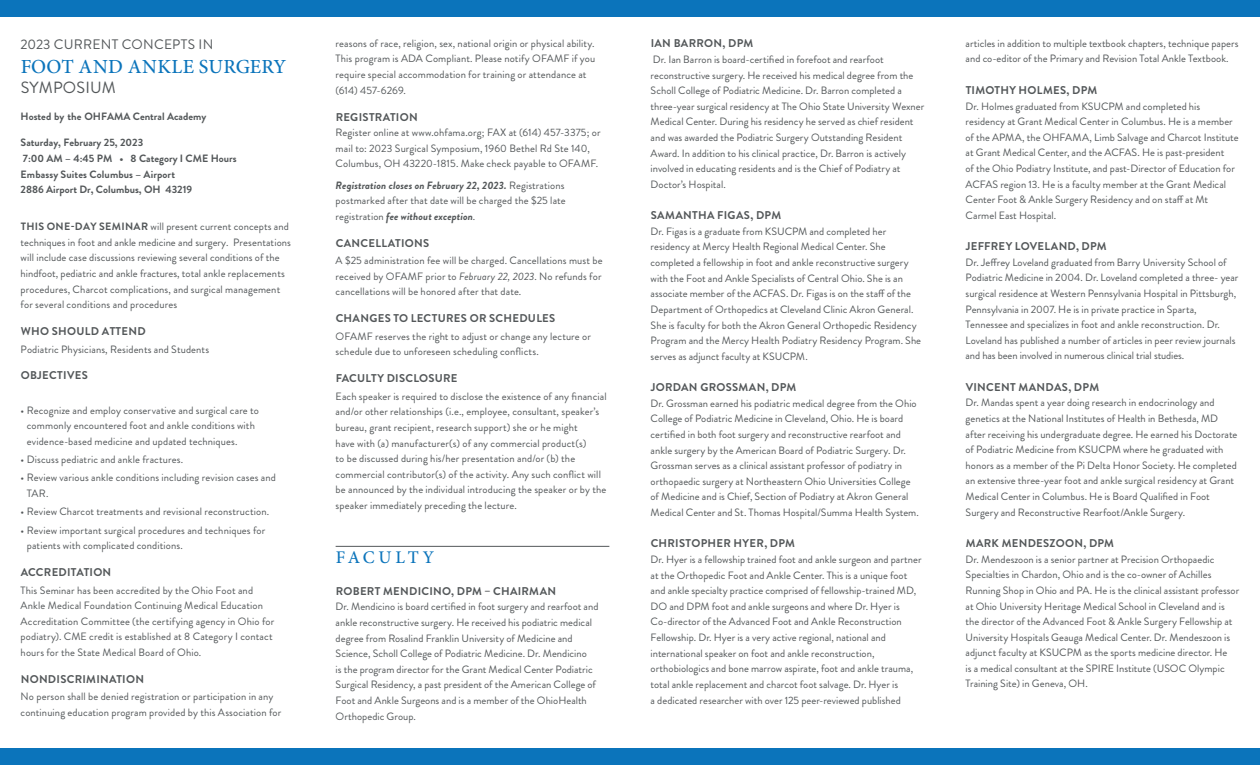
<style>
.page{position:relative;width:1260px;height:765px;background:#fff}
.page>*{position:absolute;margin:0;border:0;box-sizing:border-box;transform-origin:0 0}
.t1{font:500 20px "Minion Pro";letter-spacing:.01em;color:#0b74bb}
.t2{font:500 17.75px "Minion Pro";letter-spacing:.18em;color:#0b74bb}
.t3{font:16.25px "Brandon Grotesque";letter-spacing:.01em;color:#535759}
.t4{font:13.75px "Brandon Grotesque";letter-spacing:.02em;color:#535759}
.t5{font:700 11.25px "Brandon Grotesque";letter-spacing:.025em;color:#535759}
.t6{font:10.62px/15.6px "Brandon Grotesque";letter-spacing:.005em;color:#535759}
.t7{font:700 10.62px/15.6px "Brandon Grotesque";color:#535759}
.s1{font-weight:700}
.s2{font-weight:700;font-style:italic}
.s3{font-style:italic}
</style>
<div class="page">
<hr style="left:336px;top:546px;width:273px;height:1px;background:#535759">
<div style="left:0;top:748px;width:1260px;height:17px;background:#0b74bb"></div>
<div style="left:0;top:0;width:1260px;height:17px;background:#0b74bb"></div>
<p class="t4" style="left:21px;top:35px;width:194px">2023 CURRENT CONCEPTS IN</p>
<h1 class="t1" style="left:21px;top:53px;width:267px">FOOT AND ANKLE SURGERY</h1>
<h3 class="t3" style="left:21px;top:76px;width:97px">SYMPOSIUM</h3>
<p class="t7" style="left:21px;top:108px;width:187px">Hosted by the OHFAMA Central Academy</p>
<p class="t7" style="left:21px;top:135px;width:218px">Saturday, February 25, 2023<br>7:00 AM – 4:45 PM • 8 Category I CME Hours Embassy Suites Columbus – Airport<br>2886 Airport Dr, Columbus, OH 43219</p>
<p class="t6" style="left:21px;top:219px;width:272px"><span class="s1">THIS ONE-DAY SEMINAR</span> will present current concepts and techniques in foot and ankle medicine and surgery. Presentations will include case discussions reviewing several conditions of the hindfoot, pediatric and ankle fractures, total ankle replacements procedures, Charcot complications, and surgical management for several conditions and procedures</p>
<p class="t5" style="left:21px;top:323px;width:127px">WHO SHOULD ATTEND</p>
<p class="t6" style="left:21px;top:341px;width:190px">Podiatric Physicians, Residents and Students</p>
<p class="t5" style="left:21px;top:368px;width:69px">OBJECTIVES</p>
<p class="t6" style="left:27px;top:402px;width:234px;text-indent:-6px">• Recognize and employ conservative and surgical care to commonly encountered foot and ankle conditions with evidence-based medicine and updated techniques.</p>
<p class="t6" style="left:21px;top:452px;width:164px">• Discuss pediatric and ankle fractures.</p>
<p class="t6" style="left:27px;top:470px;width:251px;text-indent:-6px">• Review various ankle conditions including revision cases and<br>TAR.</p>
<p class="t6" style="left:21px;top:504px;width:250px">• Review Charcot treatments and revisional reconstruction.</p>
<p class="t6" style="left:27px;top:522px;width:240px;text-indent:-6px">• Review important surgical procedures and techniques for patients with complicated conditions.</p>
<p class="t5" style="left:21px;top:564px;width:92px">ACCREDITATION</p>
<p class="t6" style="left:21px;top:582px;width:255px">This Seminar has been accredited by the Ohio Foot and Ankle Medical Foundation Continuing Medical Education Accreditation Committee (the certifying agency in Ohio for podiatry). CME credit is established at 8 Category I contact hours for the State Medical Board of Ohio.</p>
<p class="t5" style="left:21px;top:671px;width:125px">NONDISCRIMINATION</p>
<p class="t6" style="left:21px;top:689px;width:262px">No person shall be denied registration or participation in any continuing education program provided by this Association for</p>
<p class="t6" style="left:336px;top:36px;width:261px">reasons of race, religion, sex, national origin or physical ability.<br>This program is ADA Compliant. Please notify OFAMF if you require special accommodation for training or attendance at (614) 457-6269.</p>
<p class="t5" style="left:336px;top:109px;width:84px">REGISTRATION</p>
<p class="t6" style="left:336px;top:125px;width:267px">Register online at www.ohfama.org; FAX at (614) 457-3375; or mail to: 2023 Surgical Symposium, 1960 Bethel Rd Ste 140,<br>Columbus, OH 43220-1815. Make check payable to OFAMF.</p>
<p class="t6" style="left:336px;top:177px;width:232px;text-align:justify"><span class="s2">Registration closes on February 22, 2023.</span> Registrations postmarked after that date will be charged the $25 late registration <span class="s2">fee without exception</span>.</p>
<p class="t5" style="left:336px;top:235px;width:95px">CANCELLATIONS</p>
<p class="t6" style="left:336px;top:253px;width:268px;text-align:justify">A $25 administration fee will be charged. Cancellations must be received by OFAMF prior to <span class="s3">February 22, 2023</span>. No refunds for cancellations will be honored after that date.</p>
<p class="t5" style="left:336px;top:311px;width:221px">CHANGES TO LECTURES OR SCHEDULES</p>
<p class="t6" style="left:336px;top:328px;width:257px">OFAMF reserves the right to adjust or change any lecture or schedule due to unforeseen scheduling conflicts.</p>
<p class="t5" style="left:336px;top:371px;width:123px">FACULTY DISCLOSURE</p>
<p class="t6" style="left:336px;top:388px;width:273px">Each speaker is required to disclose the existence of any financial and/or other relationships (i.e., employee, consultant, speaker’s bureau, grant recipient, research support) she or he might<br>have with (a) manufacturer(s) of any commercial product(s)<br>to be discussed during his/her presentation and/or (b) the commercial contributor(s) of the activity. Any such conflict will be announced by the individual introducing the speaker or by the speaker immediately preceding the lecture.</p>
<h2 class="t2" style="left:336px;top:546px;width:100px">FACULTY</h2>
<p class="t5" style="left:336px;top:583px;width:222px">ROBERT MENDICINO, DPM – CHAIRMAN</p>
<p class="t6" style="left:336px;top:599px;width:264px">Dr. Mendicino is board certified in foot surgery and rearfoot and ankle reconstructive surgery. He received his podiatric medical degree from Rosalind Franklin University of Medicine and Science, Scholl College of Podiatric Medicine. Dr. Mendicino<br>is the program director for the Grant Medical Center Podiatric Surgical Residency, a past president of the American College of Foot and Ankle Surgeons and is a member of the OhioHealth Orthopedic Group.</p>
<p class="t5" style="left:651px;top:36px;width:104px">IAN BARRON, DPM</p>
<p class="t6" style="left:651px;top:52px;width:275px">Dr. Ian Barron is board-certified in forefoot and rearfoot reconstructive surgery. He received his medical degree from the Scholl College of Podiatric Medicine. Dr. Barron completed a three-year surgical residency at The Ohio State University Wexner Medical Center. During his residency he served as chief resident and was awarded the Podiatric Surgery Outstanding Resident Award. In addition to his clinical practice, Dr. Barron is actively involved in educating residents and is the Chief of Podiatry at Doctor’s Hospital.</p>
<p class="t5" style="left:651px;top:207px;width:132px">SAMANTHA FIGAS, DPM</p>
<p class="t6" style="left:651px;top:223px;width:272px">Dr. Figas is a graduate from KSUCPM and completed her residency at Mercy Health Regional Medical Center. She completed a fellowship in foot and ankle reconstructive surgery with the Foot and Ankle Specialists of Central Ohio. She is an associate member of the ACFAS. Dr. Figas is on the staff of the Department of Orthopedics at Cleveland Clinic Akron General.<br>She is faculty for both the Akron General Orthopedic Residency Program and the Mercy Health Podiatry Residency Program. She serves as adjunct faculty at KSUCPM.</p>
<p class="t5" style="left:651px;top:379px;width:147px">JORDAN GROSSMAN, DPM</p>
<p class="t6" style="left:651px;top:395px;width:270px">Dr. Grossman earned his podiatric medical degree from the Ohio College of Podiatric Medicine in Cleveland, Ohio. He is board certified in both foot surgery and reconstructive rearfoot and ankle surgery by the American Board of Podiatric Surgery. Dr.<br>Grossman serves as a clinical assistant professor of podiatry in orthopaedic surgery at Northeastern Ohio Universities College of Medicine and is Chief, Section of Podiatry at Akron General Medical Center and St. Thomas Hospital/Summa Health System.</p>
<p class="t5" style="left:651px;top:536px;width:146px">CHRISTOPHER HYER, DPM</p>
<p class="t6" style="left:651px;top:552px;width:272px">Dr. Hyer is a fellowship trained foot and ankle surgeon and partner at the Orthopedic Foot and Ankle Center. This is a unique foot and ankle specialty practice comprised of fellowship-trained MD, DO and DPM foot and ankle surgeons and where Dr. Hyer is Co-director of the Advanced Foot and Ankle Reconstruction Fellowship. Dr. Hyer is a very active regional, national and international speaker on foot and ankle reconstruction, orthobiologics and bone marrow aspirate, foot and ankle trauma, total ankle replacement and charcot foot salvage. Dr. Hyer is<br>a dedicated researcher with over 125 peer-reviewed published</p>
<p class="t6" style="left:966px;top:36px;width:274px">articles in addition to multiple textbook chapters, technique papers and co-editor of the Primary and Revision Total Ankle Textbook.</p>
<p class="t5" style="left:966px;top:82px;width:133px">TIMOTHY HOLMES, DPM</p>
<p class="t6" style="left:966px;top:98px;width:274px">Dr. Holmes graduated from KSUCPM and completed his residency at Grant Medical Center in Columbus. He is a member of the APMA, the OHFAMA, Limb Salvage and Charcot Institute at Grant Medical Center, and the ACFAS. He is past-president<br>of the Ohio Podiatry Institute, and past-Director of Education for ACFAS region 13. He is a faculty member at the Grant Medical Center Foot &amp; Ankle Surgery Residency and on staff at Mt Carmel East Hospital.</p>
<p class="t5" style="left:966px;top:238px;width:142px">JEFFREY LOVELAND, DPM</p>
<p class="t6" style="left:966px;top:255px;width:274px">Dr. Jeffrey Loveland graduated from Barry University School of Podiatric Medicine in 2004. Dr. Loveland completed a three- year surgical residence at Western Pennsylvania Hospital in Pittsburgh, Pennsylvania in 2007. He is in private practice in Sparta, Tennessee and specializes in foot and ankle reconstruction. Dr.<br>Loveland has published a number of articles in peer review journals and has been involved in numerous clinical trial studies.</p>
<p class="t5" style="left:966px;top:379px;width:135px">VINCENT MANDAS, DPM</p>
<p class="t6" style="left:966px;top:395px;width:273px">Dr. Mandas spent a year doing research in endocrinology and genetics at the National Institutes of Health in Bethesda, MD after receiving his undergraduate degree. He earned his Doctorate of Podiatric Medicine from KSUCPM where he graduated with honors as a member of the Pi Delta Honor Society. He completed an extensive three-year foot and ankle surgical residency at Grant Medical Center in Columbus. He is Board Qualified in Foot Surgery and Reconstructive Rearfoot/Ankle Surgery.</p>
<p class="t5" style="left:966px;top:535px;width:150px">MARK MENDESZOON, DPM</p>
<p class="t6" style="left:966px;top:551px;width:275px">Dr. Mendeszoon is a senior partner at Precision Orthopaedic Specialties in Chardon, Ohio and is the co-owner of Achilles Running Shop in Ohio and PA. He is the clinical assistant professor at Ohio University Heritage Medical School in Cleveland and is the director of the Advanced Foot &amp; Ankle Surgery Fellowship at University Hospitals Geauga Medical Center. Dr. Mendeszoon is adjunct faculty at KSUCPM as the sports medicine director. He<br>is a medical consultant at the SPIRE Institute (USOC Olympic Training Site) in Geneva, OH.</p>
</div>
